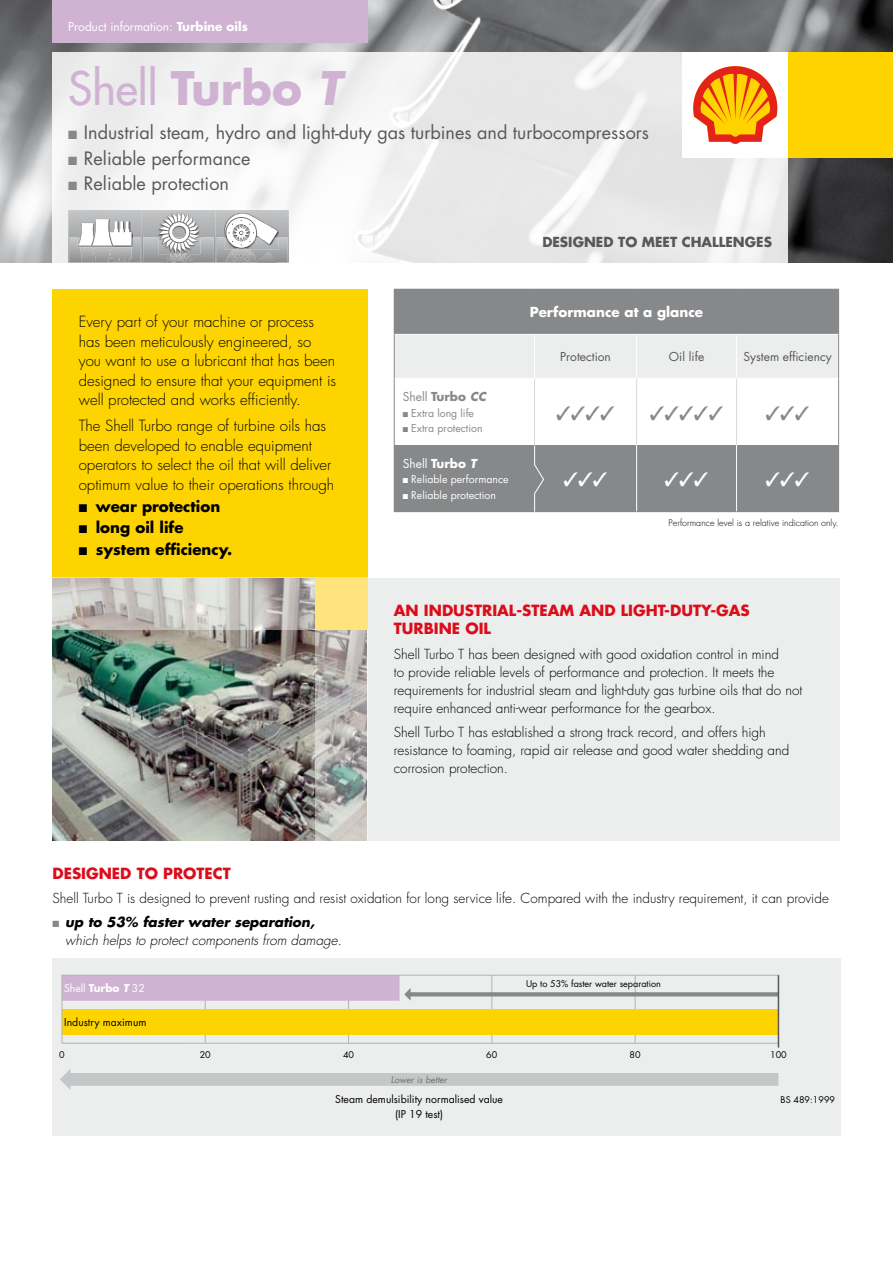
<style>
.page{position:relative;width:893px;height:1263px;background:#fff}
.page>*{position:absolute;margin:0;border:0;box-sizing:border-box;transform-origin:0 0}
.t1{font:500 45px "Futura Std";color:#d0b3d3}
.t2{font:19.5px "Zapf Dingbats";color:#87888a}
.t3{font:19.5px "Zapf Dingbats";color:#fff}
.t4{font:18px "Futura Std";color:#58585a}
.t5{font:300 15px/19.5px "Futura Std";color:#000}
.t6{font:700 15px "Futura Std";color:#dc0d1b}
.t7{font:700 15px "Futura Std";color:#000}
.t8{font:300 13.5px/18px "Futura Std";color:#000}
.t9{font:italic 300 13.5px/18px "Futura Std";color:#000}
.t10{font:700 13.5px "Futura Std";color:#58585a}
.t11{font:700 13.5px "Futura Std";color:#fff}
.t12{font:12px "Futura Std";color:#fff}
.t13{font:12px "Futura Std";color:#58585a}
.t14{font:12px "Futura Std";color:#87888a}
.t15{font:10.5px/15px "Futura Std";color:#000;text-align:center}
.t16{font:10.5px "Futura Std";color:#fff}
.t17{font:10.5px "Futura Std";color:#87888a}
.t18{font:9px "Futura Std";color:#000}
.t19{font:300 9px "Futura Std";color:#000}
.t20{font:italic 9px "Futura Std";color:#707173}
.s1{font-weight:700}
.s2{font-weight:700;font-style:italic}
.s3{color:#87888a}
</style>
<div class="page">
<img style="left:0;top:0;width:893px;height:263px">
<img style="left:53px;top:630px;width:262px;height:210px">
<svg style="left:53px;top:53px;width:735px;height:210px;fill:#ededed"></svg>
<div style="left:683px;top:53px;width:105px;height:105px;background:#fff"></div>
<svg style="left:693px;top:66px;width:85px;height:78px"></svg>
<div style="left:788px;top:53px;width:105px;height:105px;background:#ffd300"></div>
<hr style="left:788px;top:53px;width:1px;height:105px;background:#fff">
<div style="left:53px;top:0;width:315px;height:42px;background:#d0b3d3"></div>
<div style="left:368px;top:578px;width:472px;height:262px;background:#eceded"></div>
<div style="left:53px;top:289px;width:315px;height:289px;background:#fed400"></div>
<div style="left:53px;top:958px;width:787px;height:178px;background:#eceded"></div>
<hr style="left:205px;top:975px;width:1px;height:68px;background:#b1b3b4">
<hr style="left:348px;top:975px;width:1px;height:68px;background:#b1b3b4">
<hr style="left:491px;top:975px;width:1px;height:68px;background:#b1b3b4">
<hr style="left:635px;top:975px;width:1px;height:68px;background:#b1b3b4">
<div style="left:62px;top:1009px;width:717px;height:26px;background:#fed400"></div>
<div style="left:62px;top:975px;width:338px;height:26px;background:#d0b3d3"></div>
<div style="left:61px;top:975px;width:718px;height:69px;border:1px solid #b1b3b4"></div>
<svg style="left:60px;top:1069px;width:718px;height:21px"></svg>
<svg style="left:404px;top:988px;width:374px;height:13px"></svg>
<hr style="left:778px;top:975px;width:1px;height:72px;background:#58585a">
<div style="left:315px;top:578px;width:53px;height:52px;background:#ffe47d"></div>
<svg style="left:53px;top:578px;width:262px;height:52px;background:#c6c3bf"></svg>
<svg style="left:315px;top:630px;width:53px;height:210px;background:#b3b2af"></svg>
<div style="left:394px;top:445px;width:444px;height:67px;background:#87888a"></div>
<div style="left:394px;top:289px;width:445px;height:45px;background:#87888a"></div>
<div style="left:395px;top:335px;width:443px;height:43px;background:#eceded"></div>
<hr style="left:394px;top:334px;width:1px;height:44px;background:#87888a">
<hr style="left:838px;top:334px;width:1px;height:44px;background:#87888a">
<hr style="left:394px;top:378px;width:1px;height:67px;background:#87888a">
<hr style="left:838px;top:378px;width:1px;height:67px;background:#87888a">
<hr style="left:838px;top:445px;width:1px;height:66px;background:#87888a">
<hr style="left:736px;top:511px;width:103px;height:1px;background:#87888a">
<hr style="left:534px;top:335px;width:1px;height:43px;background:#fff">
<hr style="left:636px;top:335px;width:1px;height:43px;background:#fff">
<hr style="left:736px;top:335px;width:1px;height:43px;background:#fff">
<hr style="left:636px;top:445px;width:1px;height:66px;background:#fff">
<hr style="left:736px;top:445px;width:1px;height:66px;background:#fff">
<hr style="left:534px;top:379px;width:1px;height:66px;background:#d9dadb">
<hr style="left:636px;top:379px;width:1px;height:66px;background:#d9dadb">
<hr style="left:736px;top:379px;width:1px;height:66px;background:#d9dadb">
<svg style="left:534px;top:445px;width:10px;height:67px"></svg>
<svg style="left:68px;top:210px;width:221px;height:53px"></svg>
<p class="t12" style="left:68px;top:19px;width:181px">Product information: <span class="s1">Turbine oils</span></p>
<h1 class="t1" style="left:68px;top:61px;width:274px">Shell <span class="s1">Turbo</span> <span class="s2">T</span></h1>
<h3 class="t4" style="left:68px;top:121px;width:582px"><span class="s3">■</span> Industrial steam, hydro and light-duty gas turbines and turbocompressors</h3>
<h3 class="t4" style="left:68px;top:147px;width:184px"><span class="s3">■</span> Reliable performance</h3>
<h3 class="t4" style="left:68px;top:172px;width:162px"><span class="s3">■</span> Reliable protection</h3>
<p class="t5" style="left:79px;top:313px;width:259px">Every part of your machine or process has been meticulously engineered, so you want to use a lubricant that has been designed to ensure that your equipment is well protected and works efficiently.</p>
<p class="t5" style="left:79px;top:417px;width:257px">The Shell Turbo range of turbine oils has been developed to enable equipment operators to select the oil that will deliver optimum value to their operations through</p>
<p class="t7" style="left:79px;top:496px;width:143px">■ wear protection</p>
<p class="t7" style="left:79px;top:517px;width:106px">■ long oil life</p>
<p class="t7" style="left:79px;top:539px;width:155px">■ system efficiency.</p>
<p class="t10" style="left:542px;top:233px;width:231px">Designed to meet challenges</p>
<p class="t14" style="left:403px;top:389px;width:85px">Shell <span class="s1">Turbo</span> <span class="s2">CC</span></p>
<p class="t17" style="left:403px;top:406px;width:73px">■ Extra long life</p>
<p class="t17" style="left:403px;top:422px;width:81px">■ Extra protection</p>
<p class="t12" style="left:403px;top:456px;width:75px">Shell <span class="s1">Turbo</span> <span class="s2">T</span></p>
<p class="t16" style="left:403px;top:473px;width:107px">■ Reliable performance</p>
<p class="t16" style="left:403px;top:488px;width:95px">■ Reliable protection</p>
<p class="t11" style="left:530px;top:303px;width:175px">Performance at a glance</p>
<p class="t13" style="left:560px;top:349px;width:52px">Protection</p>
<p class="t13" style="left:669px;top:349px;width:37px">Oil life</p>
<p class="t13" style="left:743px;top:349px;width:90px">System efficiency</p>
<h2 class="t2" style="left:556px;top:404px;width:60px">✓✓✓✓</h2>
<h2 class="t2" style="left:650px;top:404px;width:75px">✓✓✓✓✓</h2>
<h2 class="t2" style="left:765px;top:404px;width:46px">✓✓✓</h2>
<h2 class="t3" style="left:563px;top:470px;width:46px">✓✓✓</h2>
<h2 class="t3" style="left:664px;top:470px;width:46px">✓✓✓</h2>
<h2 class="t3" style="left:765px;top:470px;width:46px">✓✓✓</h2>
<p class="t19" style="left:669px;top:517px;width:172px">Performance level is a relative indication only.</p>
<p class="t6" style="left:394px;top:601px;width:158px">AN IN DUSTRIAL-STEAM</p>
<p class="t6" style="left:579px;top:601px;width:52px">AN D LIGH</p>
<p class="t6" style="left:658px;top:601px;width:71px">T-DUTY-GAS</p>
<p class="t6" style="left:394px;top:619px;width:50px">TURBINE</p>
<p class="t6" style="left:465px;top:619px;width:10px">OIL</p>
<p class="t8" style="left:394px;top:645px;width:410px">Shell Turbo T has been designed with good oxidation control in mind<br>to provide reliable levels of performance and protection. It meets the requirements for industrial steam and light-duty gas turbine oils that do not require enhanced anti-wear performance for the gearbox.</p>
<p class="t8" style="left:394px;top:723px;width:397px">Shell Turbo T has established a strong track record, and offers high resistance to foaming, rapid air release and good water shedding and corrosion protection.</p>
<p class="t6" style="left:53px;top:863px;width:177px">Designed to protect</p>
<p class="t8" style="left:53px;top:890px;width:778px">Shell Turbo T is designed to prevent rusting and resist oxidation for long service life. Compared with the industry requirement, it can provide</p>
<p class="t9" style="left:65px;top:914px;width:278px;text-indent:-13px"><span class="s3">■</span> <span class="s1">up to 53% faster water separation, </span>which helps to protect components from damage.</p>
<p class="t16" style="left:64px;top:982px;width:82px">Shell <span class="s1">Turbo</span> <span class="s2">T</span> 32</p>
<p class="t15" style="left:64px;top:1015px;width:84px">Industry maximum</p>
<p class="t18" style="left:526px;top:978px;width:136px">Up to 53% faster water separation</p>
<p class="t18" style="left:59px;top:1049px;width:7px">0</p>
<p class="t18" style="left:200px;top:1049px;width:13px">20</p>
<p class="t18" style="left:343px;top:1049px;width:13px">40</p>
<p class="t18" style="left:486px;top:1049px;width:13px">60</p>
<p class="t18" style="left:630px;top:1049px;width:13px">80</p>
<p class="t18" style="left:770px;top:1049px;width:18px">100</p>
<p class="t20" style="left:391px;top:1073px;width:58px">Lower is better</p>
<p class="t15" style="left:335px;top:1092px;width:169px">Steam demulsibility normalised value (IP 19 test)</p>
<p class="t18" style="left:781px;top:1094px;width:56px">BS 489:1999</p>
</div>
